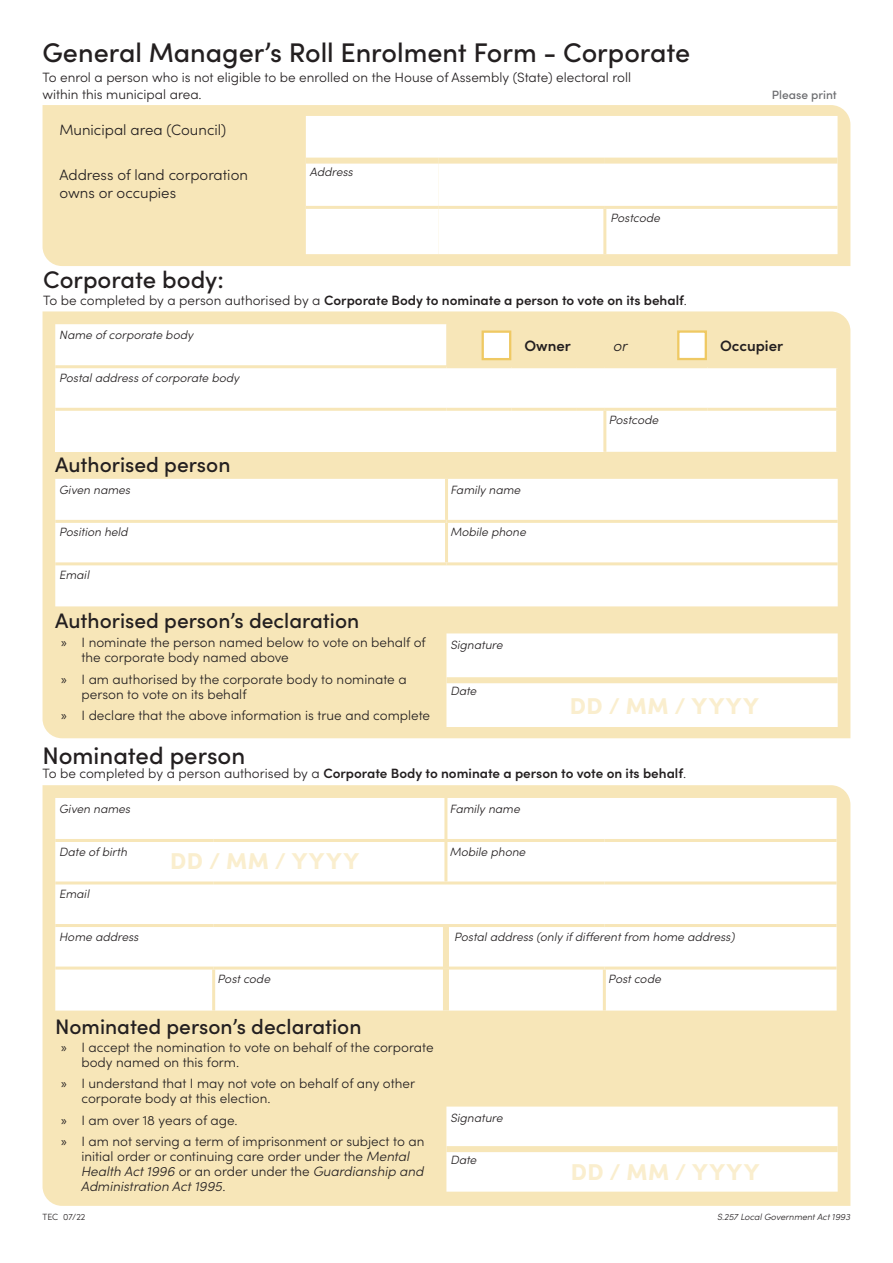
<style>
.page{position:relative;width:893px;height:1263px;background:#fff}
.page>*{position:absolute;margin:0;border:0;box-sizing:border-box;transform-origin:0 0}
.t1{font:500 27px "Sofia Pro";color:#231f20}
.t2{font:500 24px "Sofia Pro";color:#231f20}
.t3{font:900 22.95px "Sofia Pro";letter-spacing:.06em;color:#faeece}
.t4{font:500 21px "Sofia Pro";color:#231f20}
.t5{font:300 15px/18px "Sofia Pro";color:#231f20}
.t6{font:600 15px "Sofia Pro";color:#231f20}
.t7{font:italic 300 15px "Sofia Pro";color:#231f20}
.t8{font:300 13.5px/15px "Sofia Pro";color:#231f20}
.t9{font:600 13.5px "Sofia Pro";color:#231f20}
.t10{font:italic 300 12px "Sofia Pro";color:#231f20}
.t11{font:500 12px "Sofia Pro";color:#6c6d70}
.t12{font:italic 300 9px "Sofia Pro";color:#231f20}
.t13{font:300 9px "Sofia Pro";color:#231f20}
.s1{font-weight:300}
.s2{font-family:"Myriad Pro";font-weight:400}
.s3{font-style:italic}
</style>
<div class="page">
<div style="left:43px;top:311px;width:807px;height:427px;background:#f7e6b8"></div>
<svg style="left:55px;top:479px;width:783px;height:127px"></svg>
<hr style="left:445px;top:479px;width:3px;height:41px;background:#f7e6b8">
<hr style="left:55px;top:520px;width:391px;height:3px;background:#f7e6b8">
<hr style="left:445px;top:523px;width:3px;height:39px;background:#f7e6b8">
<hr style="left:446px;top:520px;width:392px;height:3px;background:#f7e6b8">
<hr style="left:55px;top:562px;width:391px;height:3px;background:#f7e6b8">
<hr style="left:446px;top:562px;width:392px;height:3px;background:#f7e6b8">
<svg style="left:446px;top:633px;width:392px;height:94px"></svg>
<div style="left:446px;top:677px;width:392px;height:6px;background:#f7e6b8"></div>
<svg style="left:55px;top:324px;width:781px;height:128px"></svg>
<div style="left:446px;top:324px;width:392px;height:41px;background:#f7e6b8"></div>
<div style="left:55px;top:409px;width:550px;height:43px;background:#fff"></div>
<hr style="left:55px;top:365px;width:391px;height:3px;background:#f7e6b8">
<hr style="left:446px;top:365px;width:66px;height:3px;background:#f7e6b8">
<hr style="left:512px;top:365px;width:65px;height:3px;background:#f7e6b8">
<hr style="left:577px;top:365px;width:28px;height:3px;background:#f7e6b8">
<hr style="left:605px;top:365px;width:102px;height:3px;background:#f7e6b8">
<hr style="left:707px;top:365px;width:132px;height:3px;background:#f7e6b8">
<hr style="left:836px;top:368px;width:3px;height:40px;background:#f7e6b8">
<hr style="left:55px;top:408px;width:391px;height:3px;background:#f7e6b8">
<hr style="left:446px;top:408px;width:66px;height:3px;background:#f7e6b8">
<hr style="left:512px;top:408px;width:65px;height:3px;background:#f7e6b8">
<hr style="left:577px;top:408px;width:28px;height:3px;background:#f7e6b8">
<hr style="left:605px;top:408px;width:102px;height:3px;background:#f7e6b8">
<hr style="left:603px;top:411px;width:3px;height:41px;background:#f7e6b8">
<hr style="left:707px;top:408px;width:132px;height:3px;background:#f7e6b8">
<hr style="left:836px;top:411px;width:3px;height:41px;background:#f7e6b8">
<div style="left:482px;top:330px;width:29px;height:30px;background:#fff;border:2px solid #efc963"></div>
<div style="left:677px;top:330px;width:30px;height:30px;background:#fff;border:2px solid #efc963"></div>
<div style="left:43px;top:785px;width:807px;height:421px;background:#f7e6b8"></div>
<svg style="left:55px;top:798px;width:782px;height:212px"></svg>
<hr style="left:444px;top:798px;width:3px;height:41px;background:#f7e6b8">
<hr style="left:55px;top:839px;width:159px;height:3px;background:#f7e6b8">
<hr style="left:214px;top:839px;width:232px;height:3px;background:#f7e6b8">
<hr style="left:444px;top:842px;width:3px;height:39px;background:#f7e6b8">
<hr style="left:446px;top:839px;width:158px;height:3px;background:#f7e6b8">
<hr style="left:604px;top:839px;width:233px;height:3px;background:#f7e6b8">
<hr style="left:55px;top:881px;width:159px;height:3px;background:#f7e6b8">
<hr style="left:214px;top:881px;width:232px;height:3px;background:#f7e6b8">
<hr style="left:55px;top:924px;width:159px;height:3px;background:#f7e6b8">
<hr style="left:214px;top:924px;width:232px;height:3px;background:#f7e6b8">
<hr style="left:55px;top:966px;width:159px;height:3px;background:#f7e6b8">
<hr style="left:214px;top:966px;width:229px;height:3px;background:#f7e6b8">
<hr style="left:446px;top:881px;width:158px;height:3px;background:#f7e6b8">
<hr style="left:604px;top:881px;width:233px;height:3px;background:#f7e6b8">
<hr style="left:446px;top:924px;width:158px;height:3px;background:#f7e6b8">
<hr style="left:604px;top:924px;width:233px;height:3px;background:#f7e6b8">
<hr style="left:449px;top:966px;width:155px;height:3px;background:#f7e6b8">
<hr style="left:604px;top:966px;width:233px;height:3px;background:#f7e6b8">
<div style="left:443px;top:927px;width:6px;height:41px;background:#f7e6b8"></div>
<div style="left:443px;top:968px;width:6px;height:42px;background:#f7e6b8"></div>
<hr style="left:212px;top:969px;width:3px;height:41px;background:#f7e6b8">
<hr style="left:603px;top:969px;width:3px;height:41px;background:#f7e6b8">
<div style="left:446px;top:1040px;width:392px;height:66px;background:#f7e6b8"></div>
<svg style="left:446px;top:1106px;width:392px;height:85px"></svg>
<div style="left:446px;top:1146px;width:392px;height:6px;background:#f7e6b8"></div>
<div style="left:43px;top:105px;width:807px;height:161px;background:#f7e6b8"></div>
<svg style="left:306px;top:116px;width:531px;height:138px"></svg>
<svg style="left:306px;top:164px;width:133px;height:90px"></svg>
<div style="left:306px;top:158px;width:133px;height:6px;background:#f7e6b8"></div>
<div style="left:439px;top:158px;width:166px;height:6px;background:#f7e6b8"></div>
<div style="left:605px;top:158px;width:232px;height:6px;background:#f7e6b8"></div>
<hr style="left:306px;top:206px;width:133px;height:3px;background:#f7e6b8">
<hr style="left:439px;top:206px;width:166px;height:3px;background:#f7e6b8">
<hr style="left:605px;top:206px;width:232px;height:3px;background:#f7e6b8">
<hr style="left:603px;top:209px;width:3px;height:45px;background:#f7e6b8">
<h1 class="t1" style="left:43px;top:33px;width:649px">General Manager’s Roll Enrolment Form - Corporate</h1>
<p class="t8" style="left:43px;top:69px;width:590px;line-height:16.2px">To enrol a person who is not eligible to be enrolled on the House of Assembly (State) electoral roll within this municipal area.</p>
<p class="t5" style="left:59px;top:120px;width:168px">Municipal area (Council)</p>
<p class="t5" style="left:59px;top:165px;width:190px">Address of land corporation owns or occupies</p>
<p class="t10" style="left:310px;top:163px;width:45px">Address</p>
<p class="t10" style="left:611px;top:209px;width:51px">Postcode</p>
<h2 class="t2" style="left:43px;top:262px;width:182px">Corporate body:</h2>
<p class="t9" style="left:43px;top:290px;width:645px"><span class="s1">To be completed by a person authorised by a</span> Corporate Body to nominate a person to vote on its behalf<span class="s1">.</span></p>
<p class="t11" style="left:772px;top:86px;width:67px">Please print</p>
<p class="t10" style="left:60px;top:326px;width:136px">Name of corporate body</p>
<p class="t10" style="left:60px;top:369px;width:182px">Postal address of corporate body</p>
<h3 class="t4" style="left:55px;top:449px;width:177px">Authorised person</h3>
<p class="t6" style="left:524px;top:334px;width:48px">Owner</p>
<p class="t7" style="left:613px;top:335px;width:16px">or</p>
<p class="t6" style="left:720px;top:334px;width:65px">Occupier</p>
<p class="t10" style="left:609px;top:411px;width:51px">Postcode</p>
<p class="t10" style="left:60px;top:481px;width:73px">Given names</p>
<p class="t10" style="left:451px;top:481px;width:72px">Family name</p>
<p class="t10" style="left:60px;top:523px;width:70px">Position held</p>
<p class="t10" style="left:451px;top:523px;width:77px">Mobile phone</p>
<p class="t10" style="left:60px;top:566px;width:32px">Email</p>
<h3 class="t4" style="left:55px;top:605px;width:305px">Authorised person’s declaration</h3>
<p class="t8" style="left:81px;top:634px;width:346px;text-indent:-20px"><span class="s2">»</span> I nominate the person named below to vote on behalf of the corporate body named above</p>
<p class="t8" style="left:81px;top:671px;width:327px;text-indent:-20px"><span class="s2">»</span> I am authorised by the corporate body to nominate a person to vote on its behalf</p>
<p class="t8" style="left:61px;top:707px;width:370px"><span class="s2">»</span> I declare that the above information is true and complete</p>
<p class="t10" style="left:451px;top:636px;width:54px">Signature</p>
<p class="t10" style="left:451px;top:682px;width:28px">Date</p>
<h3 class="t3" style="left:570px;top:688px;width:190px">DD / MM / YYYY</h3>
<h2 class="t2" style="left:43px;top:737px;width:204px">Nominated person</h2>
<p class="t10" style="left:60px;top:800px;width:73px">Given names</p>
<p class="t10" style="left:450px;top:800px;width:72px">Family name</p>
<p class="t10" style="left:60px;top:843px;width:70px">Date of birth</p>
<p class="t10" style="left:450px;top:843px;width:77px">Mobile phone</p>
<p class="t10" style="left:60px;top:885px;width:32px">Email</p>
<p class="t10" style="left:60px;top:928px;width:81px">Home address</p>
<p class="t10" style="left:454px;top:928px;width:282px">Postal address (only if different from home address)</p>
<p class="t10" style="left:218px;top:970px;width:54px">Post code</p>
<p class="t10" style="left:609px;top:970px;width:54px">Post code</p>
<p class="t9" style="left:43px;top:763px;width:645px"><span class="s1">To be completed by a person authorised by a</span> Corporate Body to nominate a person to vote on its behalf<span class="s1">.</span></p>
<h3 class="t3" style="left:170px;top:843px;width:190px">DD / MM / YYYY</h3>
<h3 class="t4" style="left:55px;top:1011px;width:308px">Nominated person’s declaration</h3>
<p class="t8" style="left:81px;top:1039px;width:354px;text-indent:-20px"><span class="s2">»</span> I accept the nomination to vote on behalf of the corporate body named on this form.</p>
<p class="t8" style="left:81px;top:1075px;width:335px;text-indent:-20px"><span class="s2">»</span> I understand that I may not vote on behalf of any other corporate body at this election.</p>
<p class="t8" style="left:61px;top:1108px;width:365px;line-height:21.5px"><span class="s2">»</span> I am over 18 years of age.<br><span class="s2">»</span> I am not serving a term of imprisonment or subject to an</p>
<p class="t8" style="left:81px;top:1148px;width:344px">initial order or continuing care order under the <span class="s3">Mental<br>Health Act 1996</span> or an order under the <span class="s3">Guardianship and<br>Administration Act 1995</span>.</p>
<p class="t13" style="left:43px;top:1211px;width:45px">TEC 07/22</p>
<p class="t10" style="left:451px;top:1109px;width:54px">Signature</p>
<p class="t10" style="left:451px;top:1151px;width:28px">Date</p>
<h3 class="t3" style="left:571px;top:1154px;width:190px">DD / MM / YYYY</h3>
<p class="t12" style="left:717px;top:1211px;width:135px">S.257 Local Government Act 1993</p>
</div>
